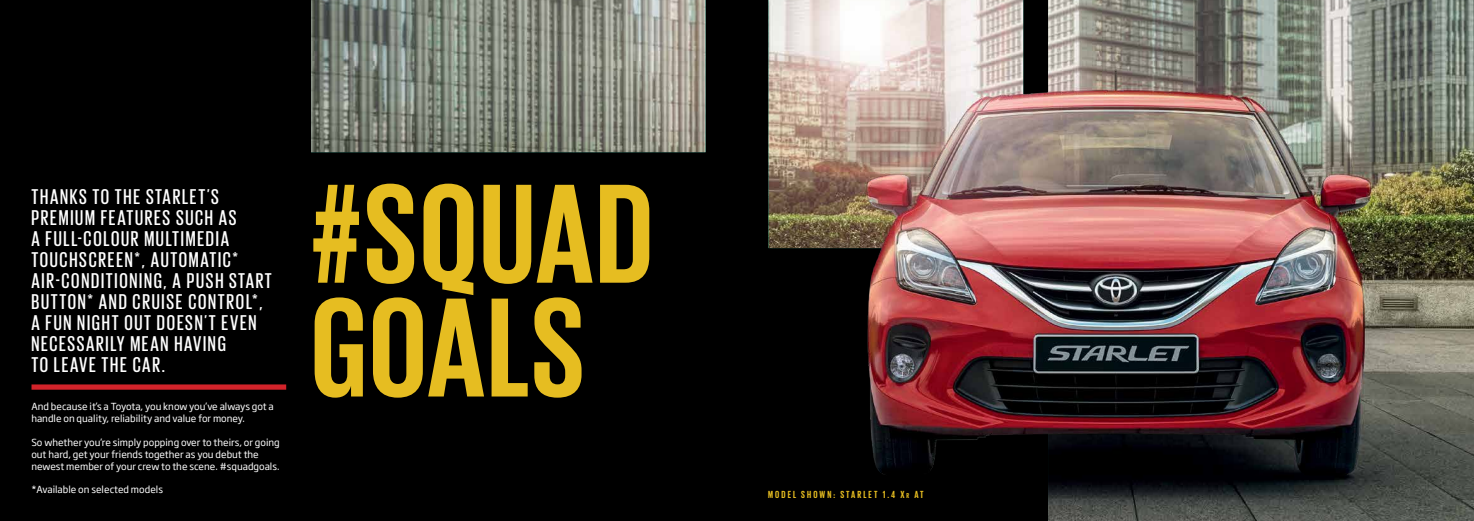
<style>
.page{position:relative;width:1474px;height:521px;background:#fff}
.page>*{position:absolute;margin:0;border:0;box-sizing:border-box;transform-origin:0 0}
.t1{font:700 144.38px "Giorgio Sans";letter-spacing:.02em;color:#e6bd21}
.t2{font:500 21.88px/21px "Giorgio Sans";letter-spacing:.08em;color:#fff}
.t3{font:700 10.5px "Giorgio Sans";letter-spacing:.2em;color:#e6bd21}
.t4{font:9.62px/11.8px "Soho Gothic Pro";color:#fff}
.s1{font-size:7.35px}
</style>
<div class="page">
<div style="left:0;top:0;width:1473px;height:521px;background:#000"></div>
<img style="left:311px;top:0;width:491px;height:249px">
<div style="left:32px;top:384px;width:254px;height:6px;background:#d2232a"></div>
<img style="left:802px;top:0;width:671px;height:521px">
<h2 class="t2" style="left:32px;top:185px;width:242px">THANKS TO THE STARLET’S<br>PREMIUM FEATURES SUCH AS<br>A FULL-COLOUR MULTIMEDIA<br>TOUCHSCREEN*, AUTOMATIC*<br>AIR-CONDITIONING, A PUSH START<br>BUTTON* AND CRUISE CONTROL*,<br>A FUN NIGHT OUT DOESN’T EVEN<br>NECESSARILY MEAN HAVING<br>TO LEAVE THE CAR.</h2>
<p class="t4" style="left:31px;top:400px;width:244px">And because it’s a Toyota, you know you’ve always got a handle on quality, reliability and value for money.</p>
<p class="t4" style="left:31px;top:436px;width:250px">So whether you’re simply popping over to theirs, or going out hard, get your friends together as you debut the newest member of your crew to the scene. #squadgoals.</p>
<p class="t4" style="left:31px;top:483px;width:133px">*Available on selected models</p>
<h1 class="t1" style="left:311px;top:161px;width:343px">#SQUAD</h1>
<h1 class="t1" style="left:311px;top:275px;width:275px">GOALS</h1>
<p class="t3" style="left:768px;top:489px;width:157px">MODEL SHOWN: STARLET 1.4 X<span class="s1">r</span> AT</p>
</div>
